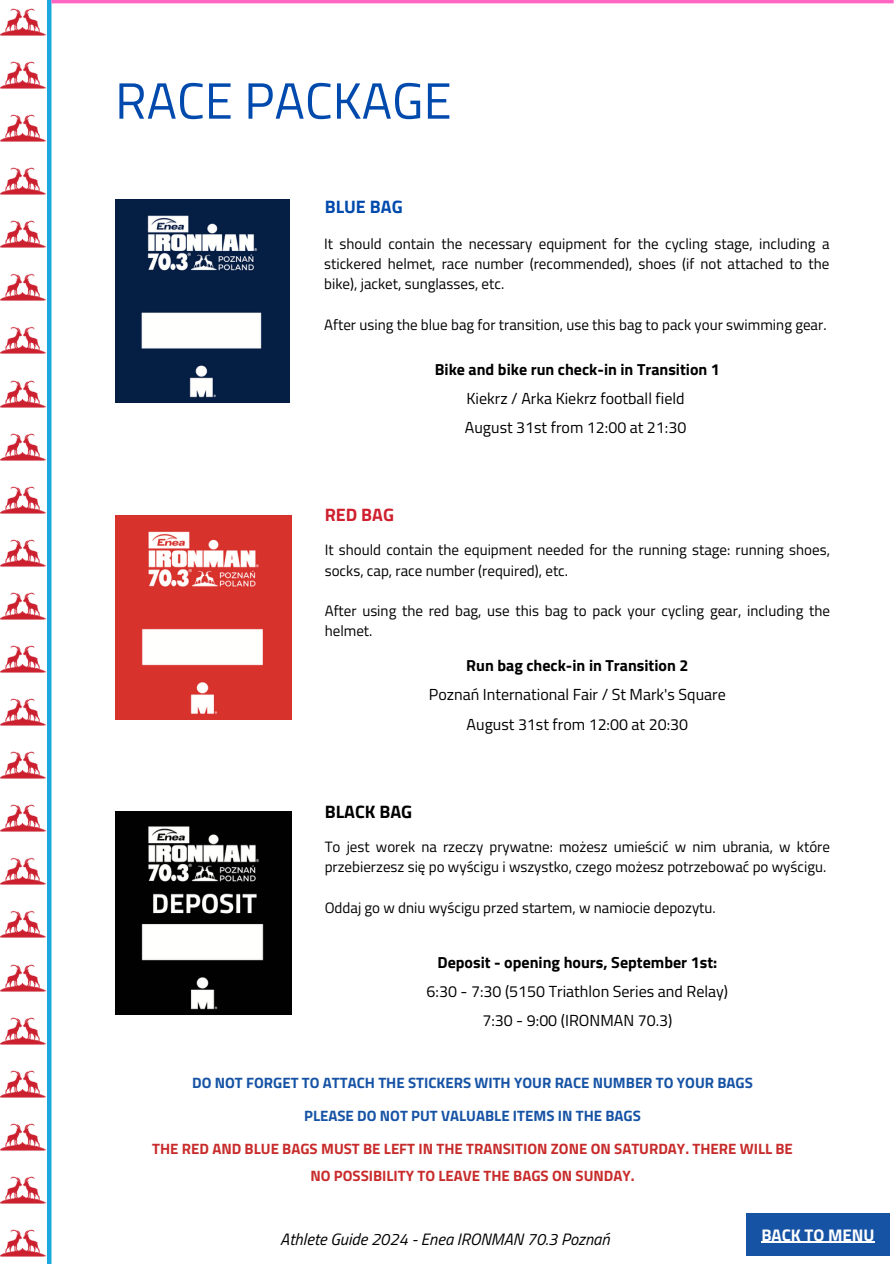
<style>
.page{position:relative;width:894px;height:1264px;background:#fff}
.page>*{position:absolute;margin:0;border:0;box-sizing:border-box;transform-origin:0 0}
.t1{font:51px "Titillium Web";color:#004aad}
.t2{font:700 18px "Titillium Web";color:#000}
.t3{font:700 18px "Titillium Web";color:#004aad}
.t4{font:700 18px "Titillium Web";color:#d0202f}
.t5{font:700 16.8px "Titillium Web";color:#fff}
.t6{font:italic 16.5px "Titillium Web";color:#000}
.t7{font:16.05px "Titillium Web";color:#000}
.t8{font:700 16.05px "Titillium Web";color:#000}
.t9{font:15px/20.2px "Titillium Web";color:#000}
.t10{font:700 15px/27px "Titillium Web";color:#c82b2b;text-align:center}
.t11{font:700 15px "Titillium Web";color:#1653a5}
</style>
<div class="page">
<hr style="left:47px;top:0;width:4px;height:1263px;background:#1ca8df">
<img style="left:0;top:8px;width:46px;height:28px">
<img style="left:0;top:1229px;width:46px;height:28px">
<img style="left:0;top:61px;width:46px;height:28px">
<img style="left:0;top:114px;width:46px;height:28px">
<img style="left:0;top:167px;width:46px;height:28px">
<img style="left:0;top:220px;width:46px;height:28px">
<img style="left:0;top:273px;width:46px;height:28px">
<img style="left:0;top:326px;width:46px;height:28px">
<img style="left:0;top:380px;width:46px;height:28px">
<img style="left:0;top:433px;width:46px;height:28px">
<img style="left:0;top:486px;width:46px;height:28px">
<img style="left:0;top:539px;width:46px;height:28px">
<img style="left:0;top:592px;width:46px;height:28px">
<img style="left:0;top:645px;width:46px;height:28px">
<img style="left:0;top:698px;width:46px;height:28px">
<img style="left:0;top:751px;width:46px;height:28px">
<img style="left:0;top:804px;width:46px;height:28px">
<img style="left:0;top:857px;width:46px;height:28px">
<img style="left:0;top:910px;width:46px;height:28px">
<img style="left:0;top:964px;width:46px;height:28px">
<img style="left:0;top:1017px;width:46px;height:28px">
<img style="left:0;top:1070px;width:46px;height:28px">
<img style="left:0;top:1123px;width:46px;height:28px">
<img style="left:0;top:1176px;width:46px;height:28px">
<hr style="left:51px;top:0;width:842px;height:3px;background:#ff66c4">
<img style="left:115px;top:199px;width:174px;height:204px">
<img style="left:115px;top:515px;width:176px;height:204px">
<img style="left:115px;top:811px;width:176px;height:203px">
<div style="left:746px;top:1213px;width:143px;height:43px;background:#1653a5"></div>
<hr style="left:761px;top:1241px;width:113px;height:1px;background:#fff">
<h2 class="t1" style="left:115px;top:61px;width:338px">RACE PACKAGE</h2>
<p class="t3" style="left:324px;top:193px;width:79px">BLUE BAG</p>
<p class="t9" style="left:324px;top:233px;width:506px;text-align:justify">It should contain the necessary equipment for the cycling stage, including a stickered helmet, race number (recommended), shoes (if not attached to the bike), jacket, sunglasses, etc.</p>
<p class="t9" style="left:324px;top:314px;width:503px">After using the blue bag for transition, use this bag to pack your swimming gear.</p>
<p class="t8" style="left:434px;top:357px;width:286px">Bike and bike run check-in in Transition 1</p>
<p class="t7" style="left:466px;top:386px;width:219px">Kiekrz / Arka Kiekrz football field</p>
<p class="t7" style="left:465px;top:415px;width:223px">August 31st from 12:00 at 21:30</p>
<p class="t4" style="left:324px;top:501px;width:71px">RED BAG</p>
<h2 class="t9" style="left:324px;top:539px;width:506px">It should contain the equipment needed for the running stage: running shoes, socks, cap, race number (required), etc.</h2>
<p class="t9" style="left:324px;top:600px;width:506px">After using the red bag, use this bag to pack your cycling gear, including the helmet.</p>
<p class="t8" style="left:466px;top:653px;width:223px">Run bag check-in in Transition 2</p>
<p class="t7" style="left:429px;top:682px;width:298px">Poznań International Fair / St Mark's Square</p>
<p class="t7" style="left:466px;top:711px;width:223px">August 31st from 12:00 at 20:30</p>
<p class="t2" style="left:324px;top:797px;width:89px">BLACK BAG</p>
<h2 class="t9" style="left:324px;top:836px;width:506px">To jest worek na rzeczy prywatne: możesz umieścić w nim ubrania, w które przebierzesz się po wyścigu i wszystko, czego możesz potrzebować po wyścigu.</h2>
<p class="t9" style="left:324px;top:897px;width:392px">Oddaj go w dniu wyścigu przed startem, w namiocie depozytu.</p>
<p class="t8" style="left:437px;top:949px;width:281px">Deposit - opening hours, September 1st:</p>
<p class="t7" style="left:426px;top:978px;width:303px">6:30 - 7:30 (5150 Triathlon Series and Relay)</p>
<p class="t7" style="left:482px;top:1008px;width:191px">7:30 - 9:00 (IRONMAN 70.3)</p>
<p class="t11" style="left:192px;top:1071px;width:562px">DO NOT FORGET TO ATTACH THE STICKERS WITH YOUR RACE NUMBER TO YOUR BAGS</p>
<p class="t11" style="left:304px;top:1103px;width:338px">PLEASE DO NOT PUT VALUABLE ITEMS IN THE BAGS</p>
<p class="t10" style="left:152px;top:1134px;width:642px">THE RED AND BLUE BAGS MUST BE LEFT IN THE TRANSITION ZONE ON SATURDAY. THERE WILL BE<br>NO POSSIBILITY TO LEAVE THE BAGS ON SUNDAY.</p>
<h1 class="t6" style="left:280px;top:1226px;width:331px">Athlete Guide 2024 - Enea IRONMAN 70.3 Poznań</h1>
<h4 class="t5" style="left:761px;top:1221px;width:115px">BACK TO MENU</h4>
</div>
